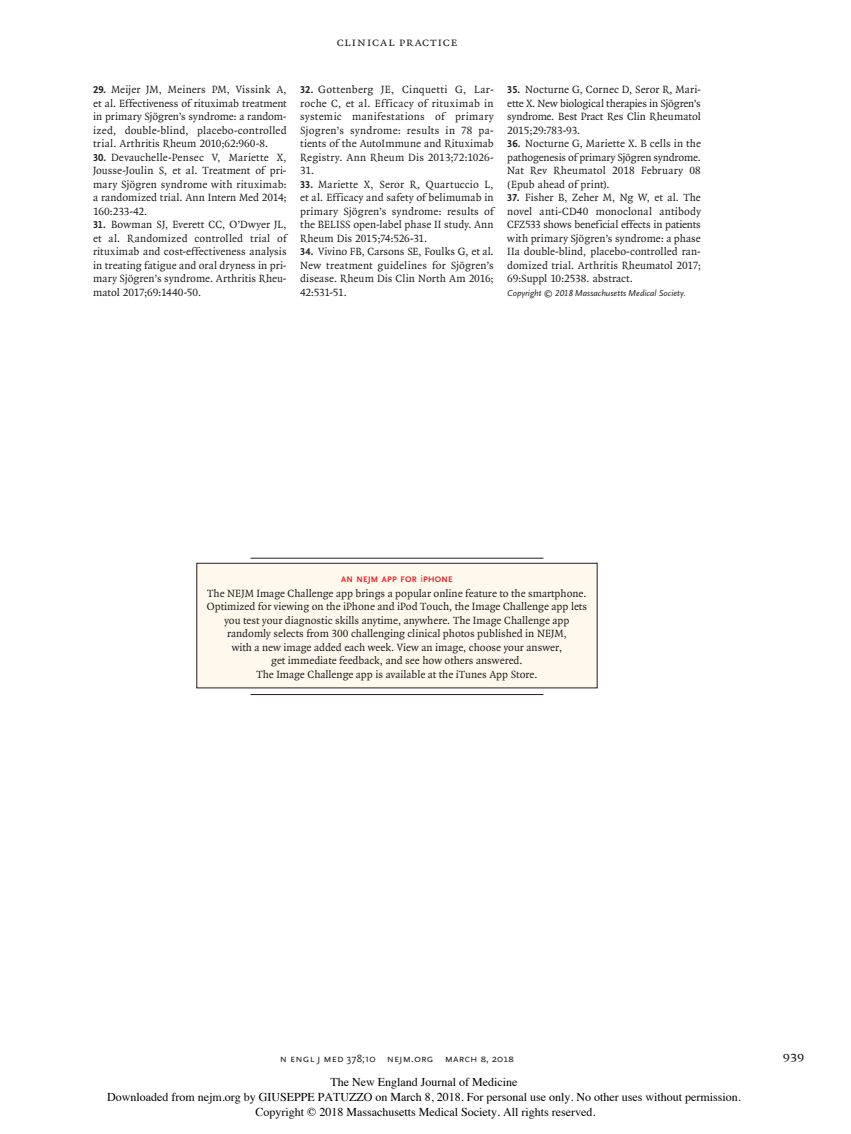
<style>
.page{position:relative;width:851px;height:1134px;background:#fff}
.page>*{position:absolute;margin:0;border:0;box-sizing:border-box;transform-origin:0 0}
.t1{font:14.25px "OTNEJM Quadraat Cap";color:#231f20}
.t2{font:12.75px "OTNEJM Quadraat Small Cap";letter-spacing:.04em;color:#231f20}
.t3{font:12px/15px "Times";color:#000;text-align:center}
.t4{font:11.25px/13.5px "OTNEJM Quadraat";color:#231f20;text-align:justify}
.t5{font:10.8px "OTNEJM Scala Sans LF Cap";letter-spacing:.01em;color:#231f20}
.t6{font:italic 9px "OTNEJM Scala Sans LF";color:#231f20}
.t7{font:700 8.4px "OTNEJM Scala Sans LF Cap";letter-spacing:.03em;color:#ee1d23}
.s1{font-family:"OTNEJM Scala Sans LF";font-weight:700;font-size:10.5px}
.s2{font-family:"OTNEJM Scala Sans LF";font-weight:400;font-size:10.5px}
.s3{font-family:"OTNEJM Scala Sans OSF"}
.s4{font-family:"OTNEJM Scala Sans LF Small Cap"}
</style>
<div class="page">
<div style="left:197px;top:563px;width:400px;height:125px;background:#fef9ec"></div>
<div style="left:196px;top:563px;width:401px;height:125px;border:1px solid #231f20"></div>
<hr style="left:250px;top:558px;width:293px;height:1px;background:#231f20">
<hr style="left:250px;top:694px;width:293px;height:1px;background:#231f20">
<p class="t2" style="left:336px;top:35px;width:122px">Clinical Practice</p>
<p class="t4" style="left:93px;top:83px;width:195px"><span class="s1">29.</span> Meijer JM, Meiners PM, Vissink A, et al. Effectiveness of rituximab treatment in primary Sjögren’s syndrome: a random&shy;ized, double-blind, placebo-controlled trial. Arthritis Rheum 2010;62:960-8.</p>
<p class="t4" style="left:93px;top:150px;width:195px"><span class="s1">30.</span> Devauchelle-Pensec V, Mariette X, Jousse-Joulin S, et al. Treatment of pri&shy;mary Sjögren syndrome with rituximab: a randomized trial. Ann Intern Med 2014; 160:233-42.</p>
<p class="t4" style="left:93px;top:218px;width:195px"><span class="s1">31.</span> Bowman SJ, Everett CC, O’Dwyer JL, et al. Randomized controlled trial of rituximab and cost-effectiveness analysis in treating fatigue and oral dryness in pri&shy;mary Sjögren’s syndrome. Arthritis Rheu&shy;matol 2017;69:1440-50.</p>
<p class="t4" style="left:300px;top:83px;width:195px"><span class="s1">32.</span> Gottenberg JE, Cinquetti G, Lar&shy;roche C, et al. Efficacy of rituximab in systemic manifestations of primary Sjogren’s syndrome: results in 78 pa&shy;tients of the AutoImmune and Rituximab Registry. Ann Rheum Dis 2013;72:1026- 31.</p>
<p class="t4" style="left:300px;top:177px;width:195px"><span class="s1">33.</span> Mariette X, Seror R, Quartuccio L, et al. Efficacy and safety of belimumab in primary Sjögren’s syndrome: results of the BELISS open-label phase II study. Ann Rheum Dis 2015;74:526-31.</p>
<p class="t4" style="left:300px;top:245px;width:195px"><span class="s1">34.</span> Vivino FB, Carsons SE, Foulks G, et al.<br>New treatment guidelines for Sjögren’s disease. Rheum Dis Clin North Am 2016; 42:531-51.</p>
<p class="t4" style="left:507px;top:83px;width:195px"><span class="s1">35.</span> Nocturne G, Cornec D, Seror R, Mari&shy;ette X. New biological therapies in Sjögren’s syndrome. Best Pract Res Clin Rheumatol 2015;29:783-93.</p>
<p class="t4" style="left:507px;top:137px;width:195px"><span class="s1">36.</span> Nocturne G, Mariette X. B cells in the pathogenesis of primary Sjögren syndrome.<br>Nat Rev Rheumatol 2018 February 08 (Epub ahead of print).</p>
<p class="t4" style="left:507px;top:191px;width:195px"><span class="s1">37.</span> Fisher B, Zeher M, Ng W, et al. The novel anti-CD40 monoclonal antibody CFZ533 shows beneficial effects in patients with primary Sjögren’s syndrome: a phase IIa double-blind, placebo-controlled ran&shy;domized trial. Arthritis Rheumatol 2017; 69:Suppl 10:2538. abstract.</p>
<p class="t6" style="left:507px;top:288px;width:180px">Copyright © 2018 Massachusetts Medical Society.</p>
<p class="t7" style="left:341px;top:575px;width:113px">AN NEJM APP FOR <span class="s2">i</span>PHONE</p>
<p class="t4" style="left:207px;top:587px;width:381px;text-align:center">The NEJM Image Challenge app brings a popular online feature to the smartphone.<br>Optimized for viewing on the iPhone and iPod Touch, the Image Challenge app lets you test your diagnostic skills anytime, anywhere. The Image Challenge app randomly selects from 300 challenging clinical photos published in NEJM,<br>with a new image added each week. View an image, choose your answer,<br>get immediate feedback, and see how others answered.<br>The Image Challenge app is available at the iTunes App Store.</p>
<p class="t5" style="left:280px;top:1053px;width:235px">n engl j med <span class="s3">378;10</span> nejm.org <span class="s4">March 8, 2018</span></p>
<p class="t1" style="left:782px;top:1048px;width:23px">939</p>
<p class="t3" style="left:107px;top:1076px;width:635px">The New England Journal of Medicine<br>Downloaded from nejm.org by GIUSEPPE PATUZZO on March 8, 2018. For personal use only. No other uses without permission.<br>Copyright © 2018 Massachusetts Medical Society. All rights reserved.</p>
</div>
